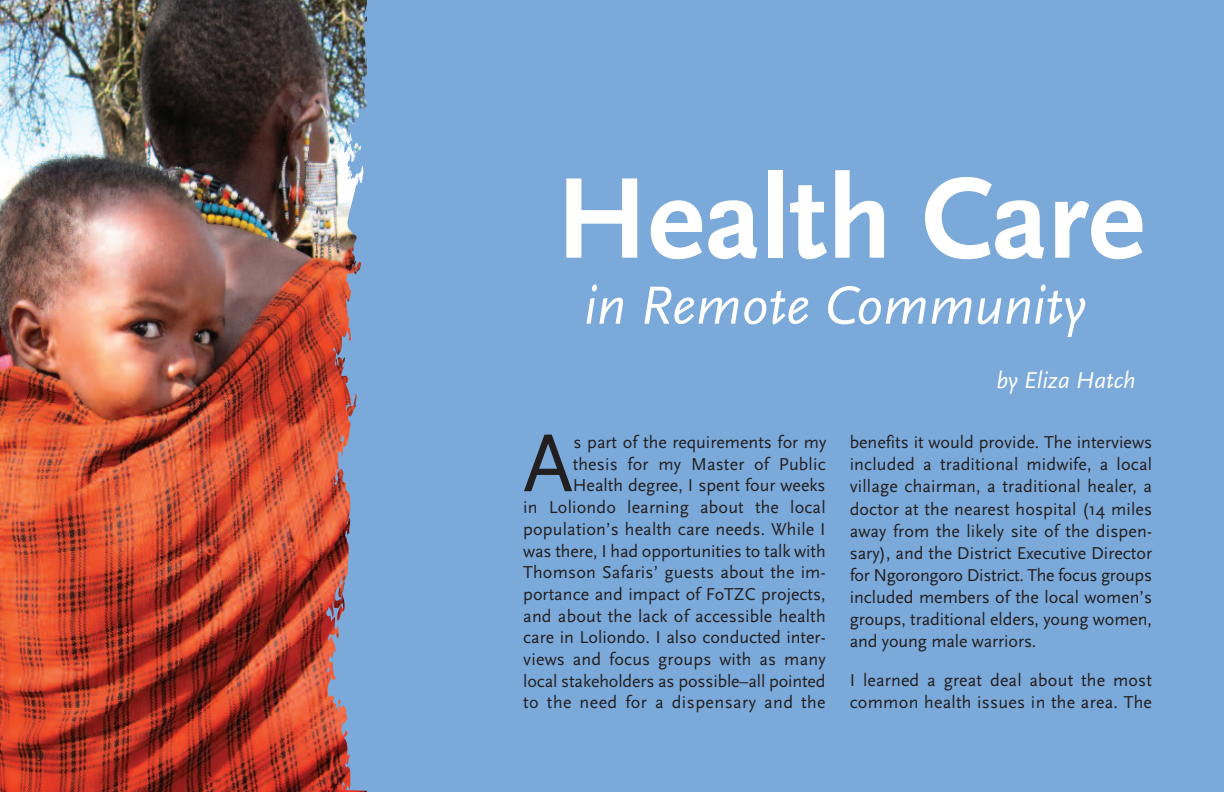
<style>
.page{position:relative;width:1224px;height:792px;background:#7ba9d9}
.page>*{position:absolute;margin:0;border:0;box-sizing:border-box;transform-origin:0 0}
.t1{font:120px "Scala Sans Bold LF";color:#fff}
.t2{font:83.4px "Scala Sans";color:#231f20}
.t3{font:italic 56px "Scala Sans";color:#fff}
.t4{font:italic 24px "Scala Sans";color:#fff}
.t5{font:18px/21.6px "Scala Sans";letter-spacing:.01em;color:#231f20;text-align:right}
.t6{font:15px "Scala Sans";color:#231f20}
</style>
<div class="page">
<img style="left:0;top:0;width:326px;height:792px">
<img style="left:326px;top:0;width:41px;height:792px">
<svg style="left:334px;top:576px;width:9px;height:33px"></svg>
<p class="t6" style="left:36px;top:747px;width:10px">9</p>
<h1 class="t1" style="left:556px;top:170px;width:590px">Health Care</h1>
<h3 class="t3" style="left:584px;top:282px;width:504px">in Remote Community</h3>
<h3 class="t4" style="left:996px;top:370px;width:141px">by Eliza Hatch</h3>
<h2 class="t2" style="left:523px;top:430px;width:51px">A</h2>
<p class="t5" style="left:523px;top:433px;width:305px">s part of the requirements for my<br>thesis for my Master of Public Health degree, I spent four weeks<br>in Loliondo learning about the local population’s health care needs. While I was there, I had opportunities to talk with Thomson Safaris’ guests about the im&shy;portance and impact of FoTZC projects, and about the lack of accessible health care in Loliondo. I also conducted inter&shy;views and focus groups with as many local stakeholders as possible–all pointed to the need for a dispensary and the</p>
<p class="t5" style="left:850px;top:433px;width:304px;line-height:22.2px;text-align:justify">benefits it would provide. The interviews included a traditional midwife, a local village chairman, a traditional healer, a doctor at the nearest hospital (14 miles away from the likely site of the dispen&shy;sary), and the District Executive Director for Ngorongoro District. The focus groups included members of the local women’s groups, traditional elders, young women, and young male warriors.</p>
<p class="t5" style="left:850px;top:671px;width:304px;line-height:22.2px;text-align:left">I learned a great deal about the most common health issues in the area. The</p>
</div>
